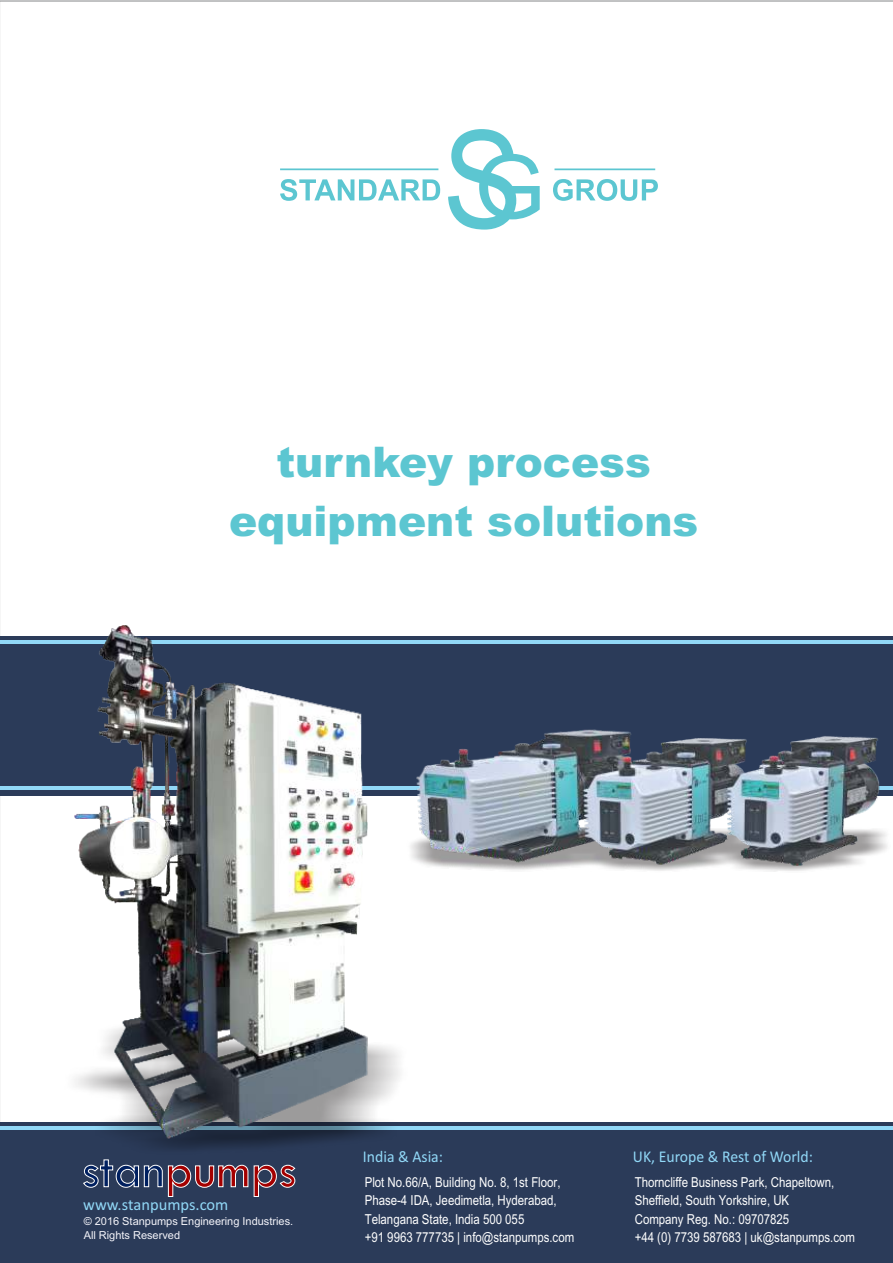
<style>
.page{position:relative;width:893px;height:1263px;background:#fff}
.page>*{position:absolute;margin:0;border:0;box-sizing:border-box;transform-origin:0 0}
.t1{font:42.3px/59.6px "Arial MT Black";color:#5cc6d1;text-align:center}
.t2{font:16.5px "Calibri";color:#91d8f7;scale:.96 1}
.t3{font:16.5px "Calibri";color:#91d8f7}
.t4{font:13.8px/18.5px "Arial Unicode MS";color:#fff;scale:.83 1}
.t5{font:10.95px/14.7px "Arial Unicode MS";color:#f4f4fa}
.s1{font-family:"Arial"}
</style>
<div class="page">
<div style="left:0;top:636px;width:893px;height:159px;background:#2b3b59"></div>
<hr style="left:0;top:640px;width:893px;height:4px;background:#91d8f7">
<hr style="left:0;top:786px;width:893px;height:4px;background:#91d8f7">
<div style="left:0;top:1122px;width:893px;height:141px;background:#2b3b59"></div>
<hr style="left:0;top:1126px;width:893px;height:4px;background:#91d8f7">
<svg style="left:83px;top:1159px;width:213px;height:38px"></svg>
<svg style="left:280px;top:129px;width:378px;height:101px"></svg>
<img style="left:404px;top:729px;width:489px;height:141px">
<img style="left:9px;top:625px;width:376px;height:525px">
<p class="t1" style="left:229px;top:432px;width:471px">turnkey process equipment solutions</p>
<p class="t3" style="left:83px;top:1193px;width:147px">www.stanpumps.com</p>
<p class="t5" style="left:84px;top:1213px;width:211px"><span class="s1">©</span> 2016 Stanpumps Engineering Industries.<br>All Rights Reserved</p>
<p class="t2" style="left:363px;top:1145px;width:85px">India &amp; Asia:</p>
<p class="t4" style="left:365px;top:1173px;width:254px">Plot No.66/A, Building No. 8, 1st Floor, Phase-4 IDA, Jeedimetla, Hyderabad, Telangana State, India 500 055<br>+91 9963 777735 | info@stanpumps.com</p>
<p class="t2" style="left:633px;top:1145px;width:189px">UK, Europe &amp; Rest of World:</p>
<p class="t4" style="left:635px;top:1173px;width:267px">Thorncliffe Business Park, Chapeltown, Sheffield, South Yorkshire, UK<br>Company Reg. No.: 09707825<br>+44 (0) 7739 587683 | uk@stanpumps.com</p>
</div>
